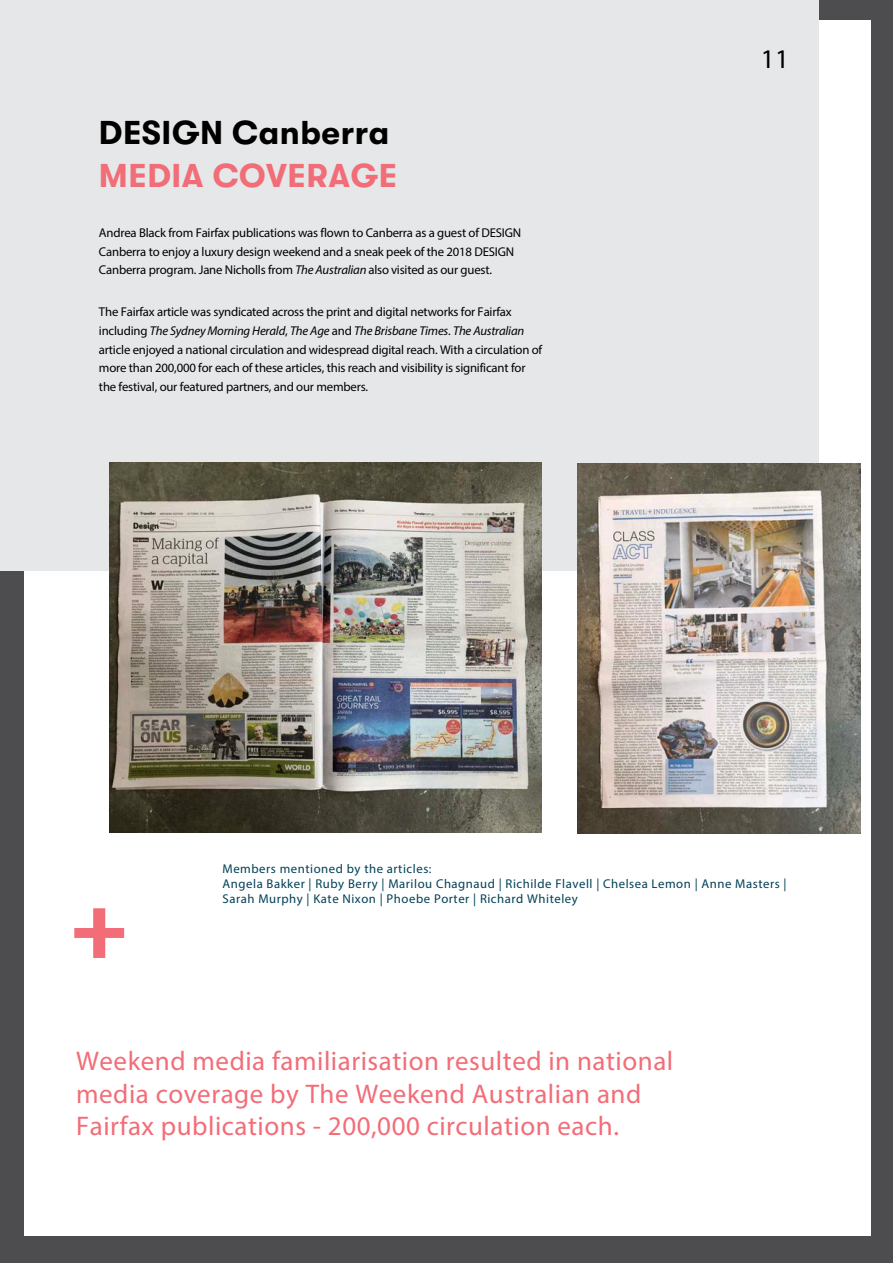
<style>
.page{position:relative;width:893px;height:1263px;background:#4d4d4f}
.page>*{position:absolute;margin:0;border:0;box-sizing:border-box;transform-origin:0 0}
.t1{font:700 33px "GT Walsheim";letter-spacing:.015em;color:#000}
.t2{font:700 33px "GT Walsheim";letter-spacing:.015em;color:#f16d78}
.t3{font:27px/32.4px "Myriad Pro";letter-spacing:.02em;color:#f26d78}
.t4{font:27px "Myriad Pro";color:#000}
.t5{font:12.75px/18.9px "Myriad Pro";letter-spacing:-.015em;color:#000}
.t6{font:12.75px/15.3px "Myriad Pro";letter-spacing:.04em;color:#004055}
.s1{font-style:italic}
</style>
<div class="page">
<div style="left:24px;top:20px;width:846px;height:1215px;background:#fff"></div>
<div style="left:0;top:0;width:819px;height:570px;background:#e6e7e8"></div>
<svg style="left:74px;top:908px;width:50px;height:50px"></svg>
<img style="left:109px;top:463px;width:433px;height:370px">
<img style="left:578px;top:463px;width:283px;height:370px">
<h1 class="t1" style="left:99px;top:114px;width:292px">DESIGN Canberra</h1>
<h1 class="t2" style="left:99px;top:157px;width:300px">MEDIA COVERAGE</h1>
<p class="t5" style="left:99px;top:223px;width:424px">Andrea Black from Fairfax publications was flown to Canberra as a guest of DESIGN<br>Canberra to enjoy a luxury design weekend and a sneak peek of the 2018 DESIGN<br>Canberra program. Jane Nicholls from <span class="s1">The Australian</span> also visited as our guest.</p>
<p class="t5" style="left:99px;top:302px;width:445px">The Fairfax article was syndicated across the print and digital networks for Fairfax including <span class="s1">The Sydney Morning Herald</span>, <span class="s1">The Age</span> and <span class="s1">The Brisbane Times</span>. <span class="s1">The Australian </span>article enjoyed a national circulation and widespread digital reach. With a circulation of more than 200,000 for each of these articles, this reach and visibility is significant for the festival, our featured partners, and our members.</p>
<h2 class="t4" style="left:761px;top:43px;width:30px">11</h2>
<p class="t6" style="left:223px;top:860px;width:566px">Members mentioned by the articles:<br>Angela Bakker | Ruby Berry | Marilou Chagnaud | Richilde Flavell | Chelsea Lemon | Anne Masters |<br>Sarah Murphy | Kate Nixon | Phoebe Porter | Richard Whiteley</p>
<h2 class="t3" style="left:76px;top:1045px;width:599px">Weekend media familiarisation resulted in national media coverage by The Weekend Australian and<br>Fairfax publications - 200,000 circulation each.</h2>
</div>
